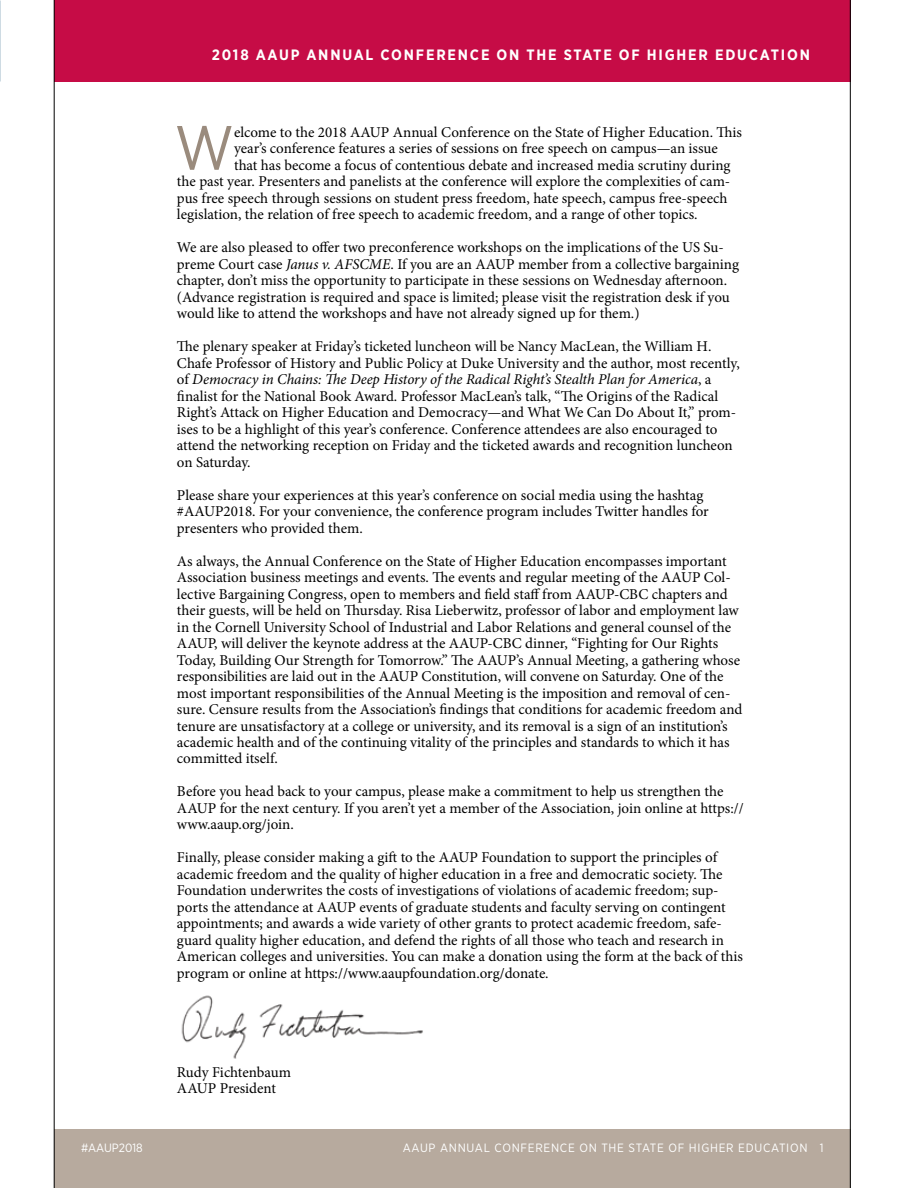
<style>
.page{position:relative;width:918px;height:1188px;background:#fff}
.page>*{position:absolute;margin:0;border:0;box-sizing:border-box;transform-origin:0 0}
.t1{font:62.1px "Gotham Narrow";color:#9a8b7d}
.t2{font:15px/16.5px "Minion Pro";color:#000}
.t3{font:700 15px "Gotham Narrow";letter-spacing:.12em;color:#fff}
.t4{font:12px "Gotham Narrow";letter-spacing:.06em;color:#fff}
.t5{font:12px "Gotham Narrow";color:#fff}
.s1{font-style:italic}
</style>
<div class="page">
<div style="left:54px;top:1130px;width:796px;height:58px;background:#b7aa9e"></div>
<div style="left:54px;top:0;width:796px;height:81px;background:#c60c46"></div>
<hr style="left:54px;top:0;width:1px;height:1188px;background:#000">
<hr style="left:850px;top:0;width:1px;height:1188px;background:#000">
<img style="left:181px;top:995px;width:242px;height:64px">
<p class="t5" style="left:81px;top:1141px;width:63px">#AAUP2018</p>
<p class="t3" style="left:212px;top:45px;width:600px">2018 AAUP ANNUAL CONFERENCE ON THE STATE OF HIGHER EDUCATION</p>
<h1 class="t1" style="left:175px;top:109px;width:61px">W</h1>
<p class="t2" style="left:234px;top:124px;width:510px">elcome to the 2018 AAUP Annual Conference on the State of Higher Education. This</p>
<p class="t2" style="left:234px;top:140px;width:485px">year’s conference features a series of sessions on free speech on campus—an issue</p>
<p class="t2" style="left:234px;top:157px;width:498px">that has become a focus of contentious debate and increased media scrutiny during</p>
<p class="t2" style="left:177px;top:173px;width:555px">the past year. Presenters and panelists at the conference will explore the complexities of cam-</p>
<p class="t2" style="left:177px;top:190px;width:552px">pus free speech through sessions on student press freedom, hate speech, campus free-speech</p>
<p class="t2" style="left:177px;top:206px;width:522px">legislation, the relation of free speech to academic freedom, and a range of other topics.</p>
<p class="t2" style="left:177px;top:239px;width:564px">We are also pleased to offer two preconference workshops on the implications of the US Su&shy;preme Court case <span class="s1">Janus v. AFSCME</span>. If you are an AAUP member from a collective bargaining chapter, don’t miss the opportunity to participate in these sessions on Wednesday afternoon. (Advance registration is required and space is limited; please visit the registration desk if you would like to attend the workshops and have not already signed up for them.)</p>
<p class="t2" style="left:177px;top:338px;width:564px">The plenary speaker at Friday’s ticketed luncheon will be Nancy MacLean, the William H.<br>Chafe Professor of History and Public Policy at Duke University and the author, most recently, of <span class="s1">Democracy in Chains: The Deep History of the Radical Right’s Stealth Plan for America</span>, a finalist for the National Book Award. Professor MacLean’s talk, “The Origins of the Radical Right’s Attack on Higher Education and Democracy—and What We Can Do About It,” prom&shy;ises to be a highlight of this year’s conference. Conference attendees are also encouraged to attend the networking reception on Friday and the ticketed awards and recognition luncheon on Saturday.</p>
<p class="t2" style="left:177px;top:487px;width:533px">Please share your experiences at this year’s conference on social media using the hashtag #AAUP2018. For your convenience, the conference program includes Twitter handles for presenters who provided them.</p>
<p class="t2" style="left:177px;top:553px;width:567px">As always, the Annual Conference on the State of Higher Education encompasses important Association business meetings and events. The events and regular meeting of the AAUP Col&shy;lective Bargaining Congress, open to members and field staff from AAUP-CBC chapters and their guests, will be held on Thursday. Risa Lieberwitz, professor of labor and employment law in the Cornell University School of Industrial and Labor Relations and general counsel of the AAUP, will deliver the keynote address at the AAUP-CBC dinner, “Fighting for Our Rights Today, Building Our Strength for Tomorrow.” The AAUP’s Annual Meeting, a gathering whose responsibilities are laid out in the AAUP Constitution, will convene on Saturday. One of the most important responsibilities of the Annual Meeting is the imposition and removal of cen&shy;sure. Censure results from the Association’s findings that conditions for academic freedom and tenure are unsatisfactory at a college or university, and its removal is a sign of an institution’s academic health and of the continuing vitality of the principles and standards to which it has committed itself.</p>
<p class="t2" style="left:177px;top:784px;width:568px">Before you head back to your campus, please make a commitment to help us strengthen the<br>AAUP for the next century. If you aren’t yet a member of the Association, join online at https:// www.aaup.org/join.</p>
<p class="t2" style="left:177px;top:850px;width:568px">Finally, please consider making a gift to the AAUP Foundation to support the principles of academic freedom and the quality of higher education in a free and democratic society. The Foundation underwrites the costs of investigations of violations of academic freedom; sup&shy;ports the attendance at AAUP events of graduate students and faculty serving on contingent appointments; and awards a wide variety of other grants to protect academic freedom, safe&shy;guard quality higher education, and defend the rights of all those who teach and research in American colleges and universities. You can make a donation using the form at the back of this program or online at https://www.aaupfoundation.org/donate.</p>
<p class="t2" style="left:177px;top:1064px;width:116px">Rudy Fichtenbaum<br>AAUP President</p>
<p class="t4" style="left:403px;top:1141px;width:422px">AAUP ANNUAL CONFERENCE ON THE STATE OF HIGHER EDUCATION 1</p>
</div>
